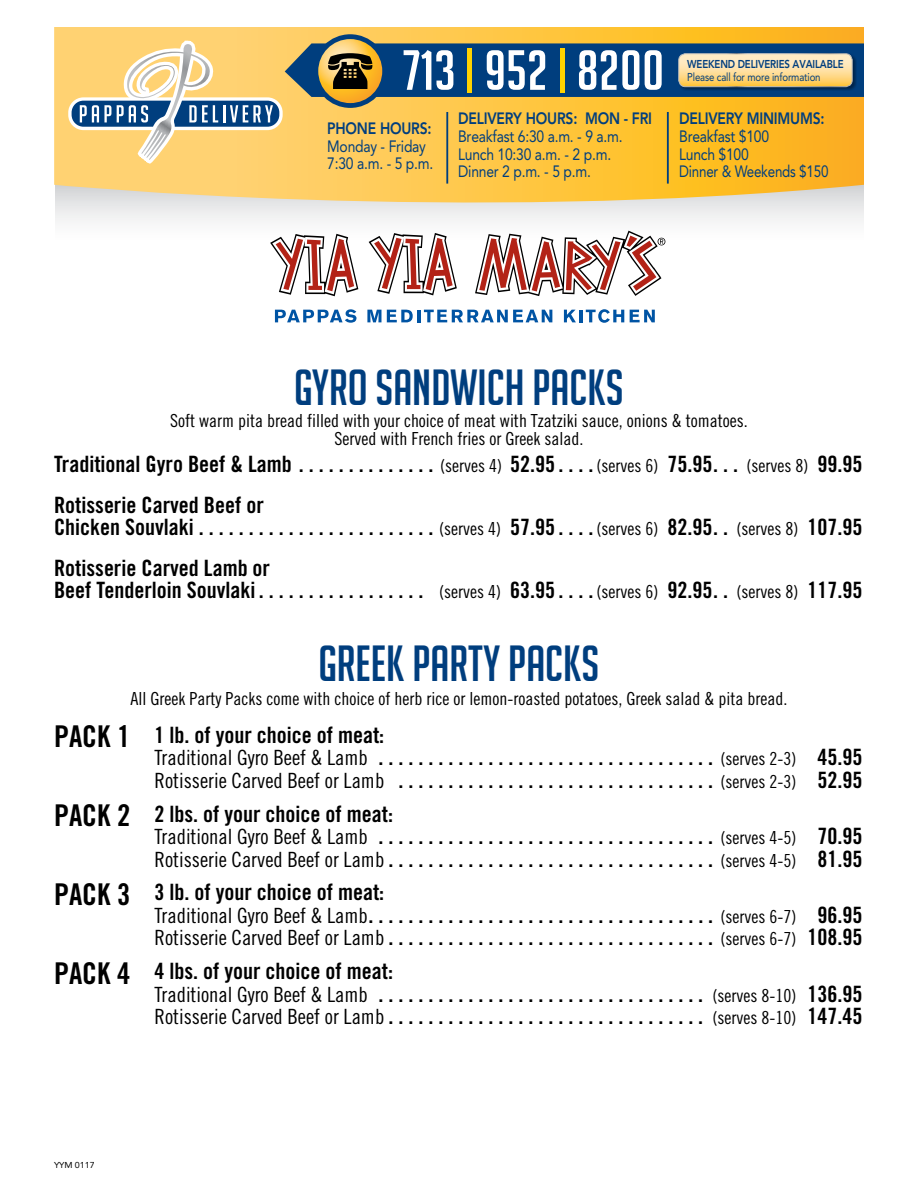
<style>
.page{position:relative;width:918px;height:1188px;background:#fff}
.page>*{position:absolute;margin:0;border:0;box-sizing:border-box;transform-origin:0 0}
.t1{font:55.2px "Big Noodle Titling";color:#fff;scale:1.04 1}
.t2{font:49.5px "Big Noodle Titling";color:#003e7e}
.t3{font:22.5px/22.5px "Trade Gothic Bold Cond Twenty";color:#000}
.t4{font:18px/18px "Trade Gothic Cond Eighteen";color:#000;text-align:center}
.t5{font:16.35px/17.7px "Avenir LT Std";letter-spacing:-.015em;color:#003e7e;scale:.85 1}
.t6{font:800 16.35px "Avenir LT Std";letter-spacing:-.015em;color:#003e7e;scale:.85 1}
.t7{font:11.4px "Avenir LT Std";letter-spacing:-.015em;color:#003e7e;scale:.85 1}
.t8{font:800 11.4px "Avenir LT Std";letter-spacing:-.015em;color:#003e7e;scale:.85 1}
.t9{font:8.55px "Avenir LT Std";letter-spacing:-.01em;color:#000;scale:1.05 1}
.s1{font-size:51px;color:#ffd200}
.s2{font-family:"Trade Gothic Cond Eighteen";font-size:18px}
.s3{font-size:30px}
.s4{font-family:"Trade Gothic Cond Eighteen";font-size:21px}
</style>
<div class="page">
<svg style="left:54px;top:27px;width:810px;height:195px"></svg>
<hr style="left:446px;top:112px;width:2px;height:72px;background:#003e7e">
<hr style="left:667px;top:112px;width:2px;height:72px;background:#003e7e">
<svg style="left:65px;top:27px;width:799px;height:151px;background:#c2a85e"></svg>
<div style="left:678px;top:53px;width:179px;height:38px;background:#000;opacity:.43"></div>
<svg style="left:679px;top:54px;width:173px;height:33px;background:#fede9a"></svg>
<div style="left:679px;top:54px;width:173px;height:33px;border:1px solid #fff;border-radius:7px"></div>
<svg style="left:270px;top:234px;width:88px;height:62px"></svg>
<svg style="left:369px;top:233px;width:88px;height:62px"></svg>
<svg style="left:275px;top:309px;width:81px;height:14px"></svg>
<svg style="left:367px;top:310px;width:14px;height:12px"></svg>
<svg style="left:387px;top:310px;width:165px;height:12px"></svg>
<svg style="left:564px;top:309px;width:60px;height:14px"></svg>
<svg style="left:630px;top:310px;width:25px;height:12px"></svg>
<svg style="left:475px;top:231px;width:190px;height:65px"></svg>
<h1 class="t1" style="left:403px;top:40px;width:253px">713 <span class="s1">|</span> 952 <span class="s1">|</span> 8200</h1>
<p class="t6" style="left:327px;top:119px;width:124px">PHONE HOURS:</p>
<p class="t5" style="left:327px;top:137px;width:126px">Monday - Friday<br>7:30 a.m. - 5 p.m.</p>
<p class="t6" style="left:458px;top:109px;width:230px">DELIVERY HOURS: MON - FRI</p>
<p class="t5" style="left:458px;top:128px;width:195px">Breakfast 6:30 a.m. - 9 a.m.<br>Lunch 10:30 a.m. - 2 p.m.<br>Dinner 2 p.m. - 5 p.m.</p>
<p class="t8" style="left:687px;top:58px;width:186px">WEEKEND DELIVERIES AVAILABLE</p>
<p class="t7" style="left:687px;top:70px;width:158px">Please call for more information</p>
<p class="t6" style="left:679px;top:109px;width:173px">DELIVERY MINIMUMS:</p>
<p class="t5" style="left:679px;top:128px;width:177px">Breakfast $100<br>Lunch $100<br>Dinner &amp; Weekends $150</p>
<h2 class="t2" style="left:294px;top:361px;width:331px">GYRO SANDWICH PACKS</h2>
<p class="t4" style="left:170px;top:412px;width:579px">Soft warm pita bread filled with your choice of meat with Tzatziki sauce, onions &amp; tomatoes.<br>Served with French fries or Greek salad.</p>
<p class="t3" style="left:54px;top:444px;width:810px;line-height:40.5px">Traditional Gyro Beef &amp; Lamb . . . . . . . . . . . . . . <span class="s2">(serves 4)</span> 52.95 . . . <span class="s2">(serves 6)</span> 75.95 . . . <span class="s2">(serves 8)</span> 99.95<br>Rotisserie Carved Beef or</p>
<p class="t3" style="left:54px;top:507px;width:810px;line-height:40.5px">Chicken Souvlaki . . . . . . . . . . . . . . . . . . . . . . . . <span class="s2">(serves 4)</span> 57.95 . . . <span class="s2">(serves 6)</span> 82.95 . . <span class="s2">(serves 8)</span> 107.95<br>Rotisserie Carved Lamb or</p>
<p class="t3" style="left:54px;top:579px;width:810px">Beef Tenderloin Souvlaki . . . . . . . . . . . . . . . . . <span class="s2">(serves 4)</span> 63.95 . . . <span class="s2">(serves 6)</span> 92.95 . . <span class="s2">(serves 8)</span> 117.95</p>
<h2 class="t2" style="left:319px;top:637px;width:282px">GREEK PARTY PACKS</h2>
<p class="t4" style="left:131px;top:690px;width:658px">All Greek Party Packs come with choice of herb rice or lemon-roasted potatoes, Greek salad &amp; pita bread.</p>
<p class="t3" style="left:154px;top:723px;width:710px;text-indent:-100px"><span class="s3">PACK 1</span> 1 lb. of your choice of meat:<br><span class="s4">Traditional Gyro Beef &amp; Lamb</span> . . . . . . . . . . . . . . . . . . . . . . . . . . . . . . . . . . <span class="s2">(serves 2-3)</span> 45.95<br><span class="s4">Rotisserie Carved Beef or Lamb</span> . . . . . . . . . . . . . . . . . . . . . . . . . . . . . . . . <span class="s2">(serves 2-3)</span> 52.95</p>
<p class="t3" style="left:154px;top:802px;width:709px;text-indent:-100px"><span class="s3">PACK 2</span> 2 lbs. of your choice of meat:<br><span class="s4">Traditional Gyro Beef &amp; Lamb</span> . . . . . . . . . . . . . . . . . . . . . . . . . . . . . . . . . . <span class="s2">(serves 4-5)</span> 70.95<br><span class="s4">Rotisserie Carved Beef or Lamb</span> . . . . . . . . . . . . . . . . . . . . . . . . . . . . . . . . . <span class="s2">(serves 4-5)</span> 81.95</p>
<p class="t3" style="left:154px;top:881px;width:709px;text-indent:-100px"><span class="s3">PACK 3</span> 3 lb. of your choice of meat:<br><span class="s4">Traditional Gyro Beef &amp; Lamb</span> . . . . . . . . . . . . . . . . . . . . . . . . . . . . . . . . . . . <span class="s2">(serves 6-7)</span> 96.95<br><span class="s4">Rotisserie Carved Beef or Lamb</span> . . . . . . . . . . . . . . . . . . . . . . . . . . . . . . . . . <span class="s2">(serves 6-7)</span> 108.95</p>
<p class="t3" style="left:154px;top:960px;width:709px;text-indent:-100px"><span class="s3">PACK 4</span> 4 lbs. of your choice of meat:<br><span class="s4">Traditional Gyro Beef &amp; Lamb</span> . . . . . . . . . . . . . . . . . . . . . . . . . . . . . . . . . <span class="s2">(serves 8-10)</span> 136.95<br><span class="s4">Rotisserie Carved Beef or Lamb</span> . . . . . . . . . . . . . . . . . . . . . . . . . . . . . . . . <span class="s2">(serves 8-10)</span> 147.45</p>
<p class="t9" style="left:54px;top:1160px;width:40px">YYM 0117</p>
</div>
